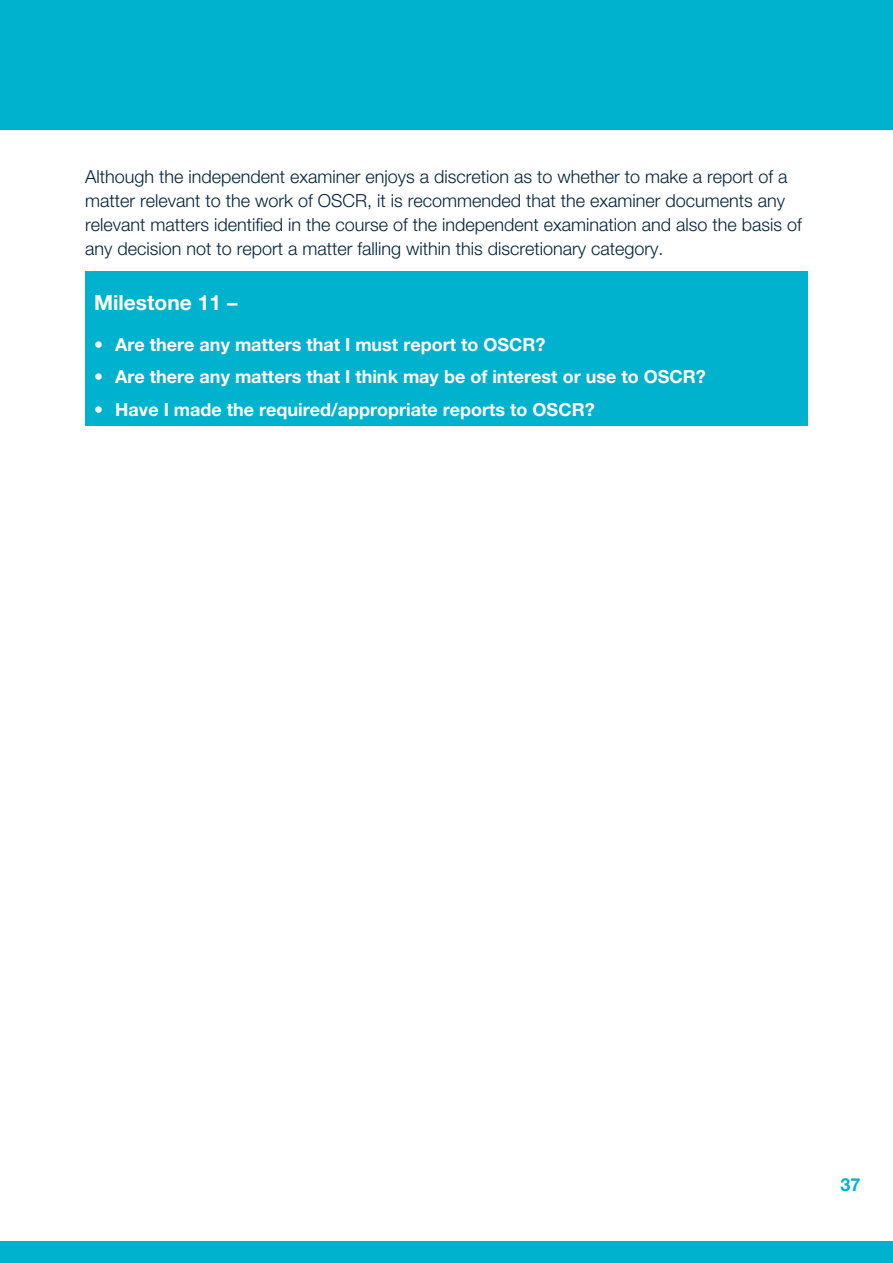
<style>
.page{position:relative;width:893px;height:1263px;background:#fff}
.page>*{position:absolute;margin:0;border:0;box-sizing:border-box;transform-origin:0 0}
.t1{font:700 21px "Helvetica Neue LT Std";color:#fff}
.t2{font:300 18px/24px "Helvetica Neue LT Std";color:#00243b}
.t3{font:700 18px "Helvetica Neue LT Std";color:#fff}
.t4{font:700 18px "Helvetica Neue LT Std";color:#00b2cd}
</style>
<div class="page">
<div style="left:0;top:0;width:893px;height:130px;background:#00b2cd"></div>
<div style="left:0;top:1242px;width:893px;height:21px;background:#00b2cd"></div>
<div style="left:85px;top:271px;width:723px;height:155px;background:#00b2cd"></div>
<p class="t2" style="left:85px;top:164px;width:718px">Although the independent examiner enjoys a discretion as to whether to make a report of a matter relevant to the work of OSCR, it is recommended that the examiner documents any relevant matters identified in the course of the independent examination and also the basis of any decision not to report a matter falling within this discretionary category.</p>
<p class="t1" style="left:94px;top:289px;width:145px">Milestone 11 –</p>
<p class="t3" style="left:94px;top:333px;width:453px">• Are there any matters that I must report to OSCR?</p>
<p class="t3" style="left:94px;top:366px;width:613px">• Are there any matters that I think may be of interest or use to OSCR?</p>
<p class="t3" style="left:94px;top:398px;width:502px">• Have I made the required/appropriate reports to OSCR?</p>
<p class="t4" style="left:840px;top:1173px;width:22px">37</p>
</div>
